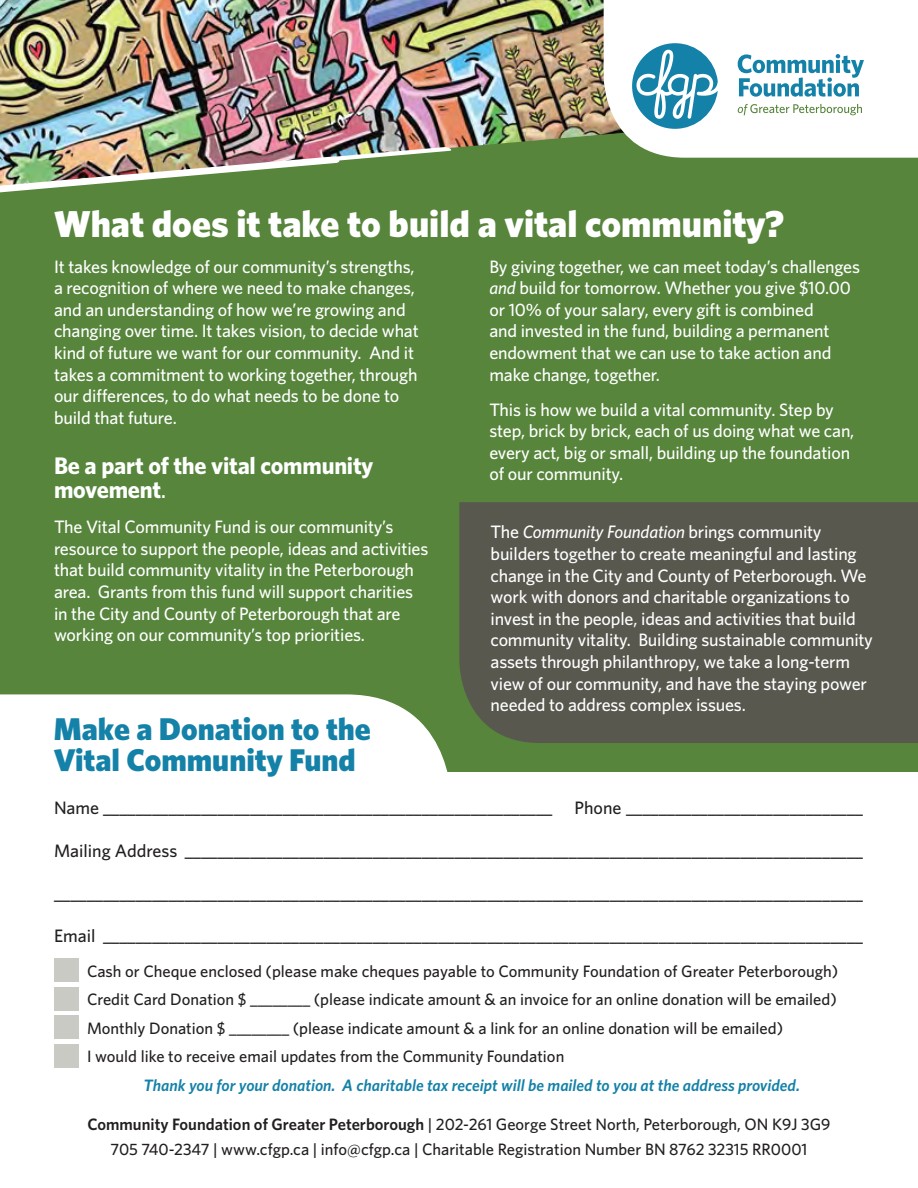
<style>
.page{position:relative;width:918px;height:1188px;background:#fff}
.page>*{position:absolute;margin:0;border:0;box-sizing:border-box;transform-origin:0 0}
.t1{font:900 37.5px "Whitney";color:#fff}
.t2{font:900 31.5px/31.5px "Whitney";color:#1481a8}
.t3{font:700 24px/24px "Whitney";letter-spacing:-.01em;color:#fff}
.t4{font:500 18px/21.6px "Whitney";letter-spacing:-.01em;color:#fff}
.t5{font:500 18px "Whitney";color:#231f20}
.t6{font:500 16.5px "Whitney";color:#231f20}
.t7{font:italic 600 16.5px "Whitney";color:#1481a8}
.s1{font-weight:500}
.s2{font-style:italic}
.s3{font-weight:600}
</style>
<div class="page">
<div style="left:0;top:0;width:918px;height:771px;background:#57853c"></div>
<div style="left:459px;top:502px;width:459px;height:241px;background:#58584f"></div>
<img style="left:0;top:0;width:604px;height:148px">
<img style="left:0;top:147px;width:455px;height:46px">
<svg style="left:0;top:694px;width:451px;height:78px;fill:#fff"></svg>
<div style="left:54px;top:959px;width:25px;height:23px;background:#c9cac3"></div>
<div style="left:54px;top:988px;width:25px;height:23px;background:#c9cac3"></div>
<div style="left:54px;top:1016px;width:25px;height:23px;background:#c9cac3"></div>
<div style="left:54px;top:1045px;width:25px;height:23px;background:#c9cac3"></div>
<div style="left:604px;top:0;width:314px;height:158px;background:#fff"></div>
<svg style="left:632px;top:43px;width:86px;height:86px"></svg>
<svg style="left:738px;top:54px;width:126px;height:43px"></svg>
<svg style="left:738px;top:104px;width:124px;height:11px"></svg>
<p class="t1" style="left:54px;top:199px;width:731px">What does it take to build a vital community?</p>
<p class="t4" style="left:54px;top:255px;width:366px">It takes knowledge of our community’s strengths, a recognition of where we need to make changes, and an understanding of how we’re growing and changing over time. It takes vision, to decide what kind of future we want for our community. And it takes a commitment to working together, through our differences, to do what needs to be done to build that future.</p>
<p class="t3" style="left:54px;top:453px;width:321px">Be a part of the vital community movement<span class="s1">.</span></p>
<p class="t4" style="left:54px;top:516px;width:376px">The Vital Community Fund is our community’s resource to support the people, ideas and activities that build community vitality in the Peterborough area. Grants from this fund will support charities in the City and County of Peterborough that are working on our community’s top priorities.</p>
<p class="t4" style="left:489px;top:255px;width:372px">By giving together, we can meet today’s challenges <span class="s2">and</span> build for tomorrow. Whether you give $10.00 or 10% of your salary, every gift is combined<br>and invested in the fund, building a permanent endowment that we can use to take action and make change, together.</p>
<p class="t4" style="left:489px;top:398px;width:367px">This is how we build a vital community. Step by step, brick by brick, each of us doing what we can, every act, big or small, building up the foundation of our community.</p>
<p class="t4" style="left:491px;top:521px;width:384px">The <span class="s2">Community Foundation</span> brings community builders together to create meaningful and lasting change in the City and County of Peterborough. We work with donors and charitable organizations to invest in the people, ideas and activities that build community vitality. Building sustainable community assets through philanthropy, we take a long-term view of our community, and have the staying power needed to address complex issues.</p>
<p class="t2" style="left:54px;top:712px;width:318px">Make a Donation to the<br>Vital Community Fund</p>
<p class="t5" style="left:54px;top:796px;width:811px">Name _______________________________________________________ Phone _____________________________</p>
<p class="t5" style="left:54px;top:839px;width:811px">Mailing Address ___________________________________________________________________________________</p>
<p class="t5" style="left:54px;top:881px;width:811px">___________________________________________________________________________________________________</p>
<p class="t5" style="left:54px;top:924px;width:811px">Email _____________________________________________________________________________________________</p>
<p class="t6" style="left:87px;top:960px;width:753px">Cash or Cheque enclosed (please make cheques payable to Community Foundation of Greater Peterborough)</p>
<p class="t6" style="left:87px;top:989px;width:751px">Credit Card Donation $ ________ (please indicate amount &amp; an invoice for an online donation will be emailed)</p>
<p class="t6" style="left:87px;top:1017px;width:698px">Monthly Donation $ ________ (please indicate amount &amp; a link for an online donation will be emailed)</p>
<p class="t6" style="left:87px;top:1046px;width:479px">I would like to receive email updates from the Community Foundation</p>
<p class="t7" style="left:144px;top:1074px;width:658px">Thank you for your donation. A charitable tax receipt will be mailed to you at the address provided.</p>
<p class="t6" style="left:87px;top:1113px;width:745px"><span class="s3">Community Foundation of Greater Peterborough</span> | 202-261 George Street North, Peterborough, ON K9J 3G9</p>
<p class="t6" style="left:111px;top:1138px;width:698px">705 740-2347 | www.cfgp.ca | info@cfgp.ca | Charitable Registration Number BN 8762 32315 RR0001</p>
</div>
